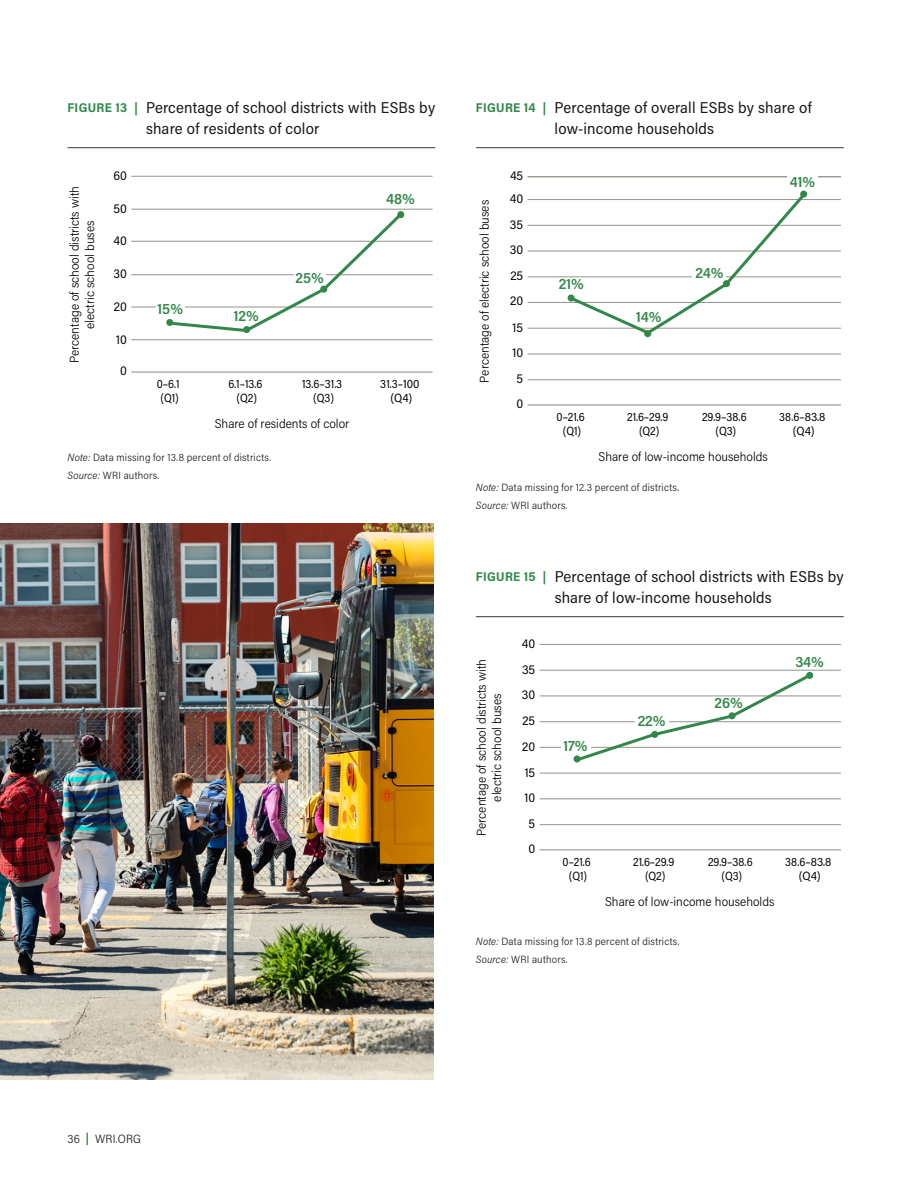
<style>
.page{position:relative;width:918px;height:1188px;background:#fff}
.page>*{position:absolute;margin:0;border:0;box-sizing:border-box;transform-origin:0 0}
.t1{font:15.75px/21px "Acumin Pro Semi Cond";letter-spacing:.01em;color:#191818}
.t2{font:600 15px "Acumin Pro Semi Cond";color:#328749}
.t3{font:300 12.75px/15.3px "Acumin Pro Semi Cond";color:#000001;text-align:center}
.t4{font:300 12.75px "Acumin Pro Semi Cond";color:#000}
.t5{font:12.75px/25.7px "Acumin Pro Semi Cond";color:#000001}
.t6{font:12px/14.4px "Acumin Pro Semi Cond";letter-spacing:-.005em;color:#000001;text-align:center;scale:.95 1}
.t7{font:300 12px "Acumin Pro Semi Cond";letter-spacing:.015em;color:#191818}
.t8{font:300 10.5px/18.3px "Acumin Pro Semi Cond";letter-spacing:.02em;color:#191818}
.s1{font-weight:700;font-size:12.75px;color:#328749}
.s2{font-style:italic}
.s3{font-weight:700;color:#328749}
</style>
<div class="page">
<hr style="left:68px;top:147px;width:367px;height:1px;background:#3b3837">
<hr style="left:131px;top:340px;width:302px;height:1px;background:#94948b">
<hr style="left:131px;top:307px;width:302px;height:1px;background:#94948b">
<hr style="left:131px;top:275px;width:302px;height:1px;background:#94948b">
<hr style="left:131px;top:241px;width:302px;height:1px;background:#94948b">
<hr style="left:131px;top:209px;width:302px;height:1px;background:#94948b">
<hr style="left:131px;top:176px;width:302px;height:1px;background:#94948b">
<hr style="left:131px;top:371px;width:302px;height:2px;background:#94948b">
<div style="left:156px;top:303px;width:29px;height:12px;background:#fff"></div>
<svg style="left:165px;top:209px;width:241px;height:125px"></svg>
<hr style="left:476px;top:147px;width:368px;height:1px;background:#3b3837">
<hr style="left:528px;top:199px;width:313px;height:1px;background:#94948b">
<hr style="left:528px;top:380px;width:313px;height:1px;background:#94948b">
<hr style="left:528px;top:354px;width:313px;height:1px;background:#94948b">
<hr style="left:528px;top:328px;width:313px;height:1px;background:#94948b">
<hr style="left:528px;top:302px;width:313px;height:1px;background:#94948b">
<hr style="left:528px;top:277px;width:313px;height:1px;background:#94948b">
<hr style="left:528px;top:251px;width:313px;height:1px;background:#94948b">
<hr style="left:528px;top:177px;width:313px;height:1px;background:#94948b">
<hr style="left:528px;top:225px;width:313px;height:1px;background:#94948b">
<hr style="left:528px;top:176px;width:313px;height:1px;background:#94948b">
<hr style="left:528px;top:404px;width:313px;height:2px;background:#94948b">
<div style="left:787px;top:176px;width:31px;height:13px;background:#fff"></div>
<svg style="left:566px;top:190px;width:243px;height:146px"></svg>
<hr style="left:476px;top:616px;width:368px;height:1px;background:#3b3837">
<hr style="left:540px;top:644px;width:301px;height:1px;background:#94948b">
<hr style="left:540px;top:824px;width:301px;height:1px;background:#94948b">
<hr style="left:540px;top:799px;width:301px;height:1px;background:#94948b">
<hr style="left:540px;top:773px;width:301px;height:1px;background:#94948b">
<hr style="left:540px;top:747px;width:301px;height:1px;background:#94948b">
<hr style="left:540px;top:721px;width:301px;height:1px;background:#94948b">
<hr style="left:540px;top:696px;width:301px;height:1px;background:#94948b">
<hr style="left:540px;top:670px;width:301px;height:1px;background:#94948b">
<hr style="left:540px;top:849px;width:301px;height:1px;background:#94948b">
<div style="left:561px;top:740px;width:29px;height:11px;background:#fff"></div>
<svg style="left:573px;top:671px;width:241px;height:92px"></svg>
<img style="left:0;top:524px;width:434px;height:556px">
<p class="t1" style="left:146px;top:96px;width:291px;text-indent:-79px"><span class="s1">FIGURE 13 |</span> Percentage of school districts with ESBs by share of residents of color</p>
<p class="t3" style="left:66px;top:363px;width:178px;rotate:-90deg">Percentage of school districts with electric school buses</p>
<p class="t5" style="left:113px;top:162px;width:15px">60</p>
<p class="t5" style="left:113px;top:195px;width:15px">50</p>
<p class="t5" style="left:114px;top:228px;width:15px">40</p>
<p class="t5" style="left:113px;top:260px;width:15px">30</p>
<p class="t5" style="left:114px;top:293px;width:14px">20</p>
<p class="t5" style="left:116px;top:326px;width:12px">10</p>
<p class="t5" style="left:120px;top:358px;width:8px">0</p>
<p class="t2" style="left:158px;top:299px;width:27px">15%</p>
<p class="t2" style="left:234px;top:305px;width:27px">12%</p>
<p class="t2" style="left:295px;top:268px;width:30px">25%</p>
<p class="t2" style="left:386px;top:188px;width:30px">48%</p>
<p class="t6" style="left:157px;top:376px;width:26px;text-align:left">0–6.1 (Q1)</p>
<p class="t6" style="left:228px;top:376px;width:37px">6.1–13.6 (Q2)</p>
<p class="t6" style="left:302px;top:376px;width:44px">13.6–31.3 (Q3)</p>
<p class="t6" style="left:380px;top:376px;width:43px">31.3–100 (Q4)</p>
<p class="t4" style="left:215px;top:415px;width:136px">Share of residents of color</p>
<p class="t8" style="left:68px;top:448px;width:205px"><span class="s2">Note:</span> Data missing for 13.8 percent of districts.<br><span class="s2">Source:</span> WRI authors.</p>
<p class="t1" style="left:555px;top:96px;width:259px;text-indent:-79px"><span class="s1">FIGURE 14 |</span> Percentage of overall ESBs by share of low-income households</p>
<p class="t3" style="left:476px;top:383px;width:184px;rotate:-90deg">Percentage of electric school buses</p>
<p class="t5" style="left:510px;top:162px;width:15px">45</p>
<p class="t5" style="left:510px;top:185px;width:15px">40</p>
<p class="t5" style="left:510px;top:212px;width:15px">35</p>
<p class="t5" style="left:510px;top:237px;width:15px">30<br>25</p>
<p class="t5" style="left:510px;top:288px;width:14px">20</p>
<p class="t5" style="left:513px;top:314px;width:12px">15</p>
<p class="t5" style="left:513px;top:340px;width:12px">10</p>
<p class="t5" style="left:517px;top:365px;width:8px">5</p>
<p class="t5" style="left:516px;top:391px;width:8px">0</p>
<p class="t2" style="left:559px;top:274px;width:27px">21%</p>
<p class="t2" style="left:636px;top:307px;width:27px">14%</p>
<p class="t2" style="left:695px;top:262px;width:30px">24%</p>
<p class="t2" style="left:790px;top:171px;width:27px">41%</p>
<p class="t6" style="left:557px;top:409px;width:31px">0–21.6 (Q1)</p>
<p class="t6" style="left:627px;top:409px;width:45px">21.6–29.9 (Q2)</p>
<p class="t6" style="left:702px;top:409px;width:48px">29.9–38.6 (Q3)</p>
<p class="t6" style="left:779px;top:409px;width:50px">38.6–83.8 (Q4)</p>
<p class="t4" style="left:599px;top:448px;width:171px">Share of low-income households</p>
<p class="t8" style="left:476px;top:478px;width:205px"><span class="s2">Note:</span> Data missing for 12.3 percent of districts.<br><span class="s2">Source:</span> WRI authors.</p>
<p class="t1" style="left:476px;top:565px;width:369px;text-align:center"><span class="s1">FIGURE 15 |</span> Percentage of school districts with ESBs by share of low-income households</p>
<p class="t3" style="left:473px;top:836px;width:178px;rotate:-90deg">Percentage of school districts with electric school buses</p>
<p class="t5" style="left:522px;top:630px;width:15px">40</p>
<p class="t5" style="left:522px;top:656px;width:15px">35</p>
<p class="t5" style="left:522px;top:682px;width:15px">30<br>25</p>
<p class="t5" style="left:522px;top:733px;width:14px">20</p>
<p class="t5" style="left:525px;top:759px;width:12px">15</p>
<p class="t5" style="left:525px;top:784px;width:12px">10</p>
<p class="t5" style="left:529px;top:811px;width:8px">5</p>
<p class="t5" style="left:528px;top:835px;width:8px">0</p>
<p class="t2" style="left:563px;top:735px;width:26px">17%</p>
<p class="t2" style="left:638px;top:710px;width:29px">22%</p>
<p class="t2" style="left:715px;top:693px;width:30px">26%</p>
<p class="t2" style="left:795px;top:651px;width:30px">34%</p>
<p class="t6" style="left:563px;top:854px;width:31px">0–21.6 (Q1)</p>
<p class="t6" style="left:633px;top:854px;width:45px">21.6–29.9 (Q2)</p>
<p class="t6" style="left:708px;top:854px;width:48px">29.9–38.6 (Q3)</p>
<p class="t6" style="left:785px;top:854px;width:50px">38.6–83.8 (Q4)</p>
<p class="t4" style="left:605px;top:893px;width:171px">Share of low-income households</p>
<p class="t8" style="left:476px;top:932px;width:205px"><span class="s2">Note:</span> Data missing for 13.8 percent of districts.<br><span class="s2">Source:</span> WRI authors.</p>
<p class="t7" style="left:68px;top:1130px;width:75px">36 <span class="s3">|</span> WRI.ORG</p>
</div>
